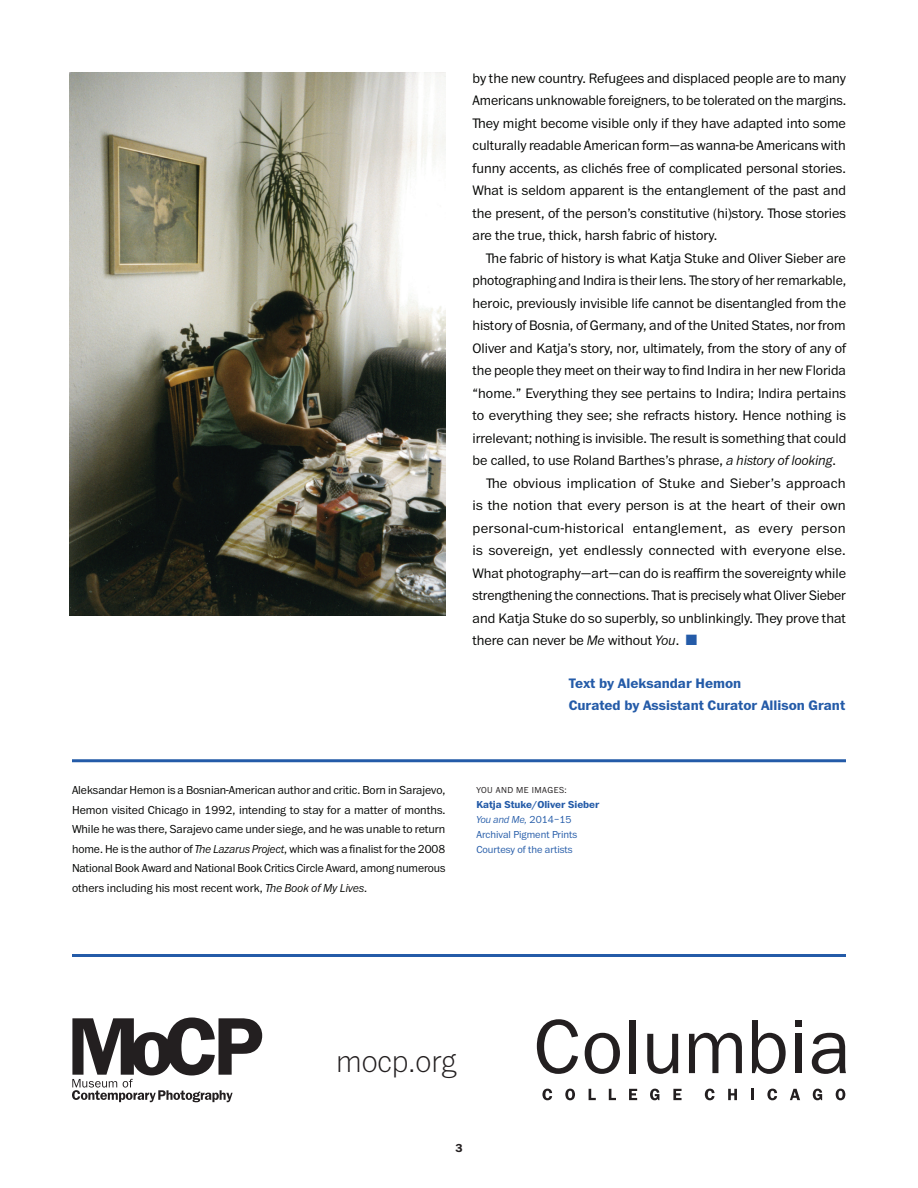
<style>
.page{position:relative;width:918px;height:1188px;background:#fff}
.page>*{position:absolute;margin:0;border:0;box-sizing:border-box;transform-origin:0 0}
.t1{font:100 32.1px "Franklin ITC Pro";color:#231f20}
.t2{font:300 14.25px/22.5px "Franklin ITC Pro";color:#040503;text-align:justify}
.t3{font:700 14.25px/22.5px "Franklin ITC Pro";color:#245ba8}
.t4{font:300 14.25px "Franklin ITC Pro";letter-spacing:.025em;color:#040503}
.t5{font:300 12px/19.5px "Franklin ITC Pro";color:#040503;text-align:justify}
.t6{font:700 12px "Franklin ITC Pro";color:#231f20}
.t7{font:300 10.5px/15px "Franklin ITC Pro";color:#245ba8}
.t8{font:300 9px "Franklin ITC Pro";letter-spacing:.05em;color:#231f20}
.s1{font-style:italic}
.s2{color:#245ba8}
.s3{font-weight:700}
</style>
<div class="page">
<hr style="left:72px;top:954px;width:774px;height:3px;background:#245ba8">
<svg style="left:72px;top:1018px;width:190px;height:84px"></svg>
<svg style="left:537px;top:1019px;width:41px;height:55px"></svg>
<svg style="left:585px;top:1033px;width:35px;height:41px"></svg>
<div style="left:630px;top:1020px;width:6px;height:53px;background:#231f20"></div>
<svg style="left:647px;top:1034px;width:31px;height:40px"></svg>
<svg style="left:689px;top:1033px;width:53px;height:40px"></svg>
<svg style="left:752px;top:1020px;width:34px;height:54px"></svg>
<div style="left:795px;top:1020px;width:7px;height:7px;background:#231f20"></div>
<div style="left:795px;top:1034px;width:6px;height:39px;background:#231f20"></div>
<svg style="left:812px;top:1033px;width:34px;height:41px"></svg>
<svg style="left:542px;top:1089px;width:10px;height:11px"></svg>
<svg style="left:565px;top:1089px;width:10px;height:11px"></svg>
<svg style="left:589px;top:1089px;width:7px;height:11px"></svg>
<svg style="left:609px;top:1089px;width:7px;height:11px"></svg>
<svg style="left:629px;top:1089px;width:8px;height:11px"></svg>
<svg style="left:650px;top:1089px;width:9px;height:11px"></svg>
<svg style="left:673px;top:1089px;width:9px;height:11px"></svg>
<svg style="left:705px;top:1089px;width:10px;height:11px"></svg>
<svg style="left:728px;top:1089px;width:9px;height:11px"></svg>
<svg style="left:751px;top:1089px;width:3px;height:11px"></svg>
<svg style="left:767px;top:1089px;width:10px;height:11px"></svg>
<svg style="left:790px;top:1089px;width:10px;height:11px"></svg>
<svg style="left:813px;top:1089px;width:9px;height:11px"></svg>
<svg style="left:836px;top:1089px;width:9px;height:11px"></svg>
<hr style="left:72px;top:759px;width:774px;height:3px;background:#245ba8">
<img style="left:70px;top:72px;width:376px;height:544px">
<p class="t2" style="left:472px;top:67px;width:375px">by the new country. Refugees and displaced people are to many Americans unknowable foreigners, to be tolerated on the margins.<br>They might become visible only if they have adapted into some culturally readable American form—as wanna-be Americans with funny accents, as clichés free of complicated personal stories.<br>What is seldom apparent is the entanglement of the past and the present, of the person’s constitutive (hi)story. Those stories are the true, thick, harsh fabric of history.</p>
<p class="t2" style="left:486px;top:247px;width:361px">The fabric of history is what Katja Stuke and Oliver Sieber are</p>
<p class="t2" style="left:472px;top:270px;width:375px">photographing and Indira is their lens. The story of her remarkable,</p>
<p class="t2" style="left:472px;top:292px;width:375px">heroic, previously invisible life cannot be disentangled from the</p>
<p class="t2" style="left:472px;top:315px;width:375px">history of Bosnia, of Germany, and of the United States, nor from</p>
<p class="t2" style="left:472px;top:337px;width:375px">Oliver and Katja’s story, nor, ultimately, from the story of any of</p>
<p class="t2" style="left:472px;top:360px;width:375px">the people they meet on their way to find Indira in her new Florida</p>
<p class="t2" style="left:472px;top:382px;width:375px">“home.” Everything they see pertains to Indira; Indira pertains</p>
<p class="t2" style="left:472px;top:405px;width:375px">to everything they see; she refracts history. Hence nothing is</p>
<p class="t2" style="left:472px;top:427px;width:375px">irrelevant; nothing is invisible. The result is something that could</p>
<p class="t2" style="left:472px;top:450px;width:365px">be called, to use Roland Barthes’s phrase, <span class="s1">a history of looking</span>.</p>
<p class="t2" style="left:486px;top:472px;width:361px">The obvious implication of Stuke and Sieber’s approach</p>
<p class="t2" style="left:472px;top:495px;width:375px">is the notion that every person is at the heart of their own</p>
<p class="t4" style="left:472px;top:520px;width:375px">personal-cum-historical entanglement, as every person</p>
<p class="t2" style="left:472px;top:540px;width:375px">is sovereign, yet endlessly connected with everyone else.</p>
<p class="t2" style="left:472px;top:562px;width:375px">What photography—art—can do is reaffirm the sovereignty while</p>
<p class="t2" style="left:472px;top:585px;width:375px">strengthening the connections. That is precisely what Oliver Sieber</p>
<p class="t2" style="left:472px;top:607px;width:375px">and Katja Stuke do so superbly, so unblinkingly. They prove that</p>
<p class="t2" style="left:472px;top:630px;width:226px">there can never be <span class="s1">Me</span> without <span class="s1">You</span>. <span class="s2">■</span></p>
<p class="t3" style="left:569px;top:672px;width:278px">Text by Aleksandar Hemon<br>Curated by Assistant Curator Allison Grant</p>
<p class="t5" style="left:72px;top:781px;width:375px">Aleksandar Hemon is a Bosnian-American author and critic. Born in Sarajevo, Hemon visited Chicago in 1992, intending to stay for a matter of months.<br>While he was there, Sarajevo came under siege, and he was unable to return home. He is the author of <span class="s1">The Lazarus Project</span>, which was a finalist for the 2008<br>National Book Award and National Book Critics Circle Award, among numerous others including his most recent work, <span class="s1">The Book of My Lives</span>.</p>
<p class="t8" style="left:476px;top:786px;width:92px">YOU AND ME IMAGES:</p>
<p class="t7" style="left:476px;top:798px;width:125px"><span class="s3">Katja Stuke/Oliver Sieber<br></span><span class="s1">You and Me,</span> 2014–15<br>Archival Pigment Prints<br>Courtesy of the artists</p>
<h1 class="t1" style="left:336px;top:1045px;width:122px">mocp.org</h1>
<p class="t6" style="left:455px;top:1141px;width:9px">3</p>
</div>
